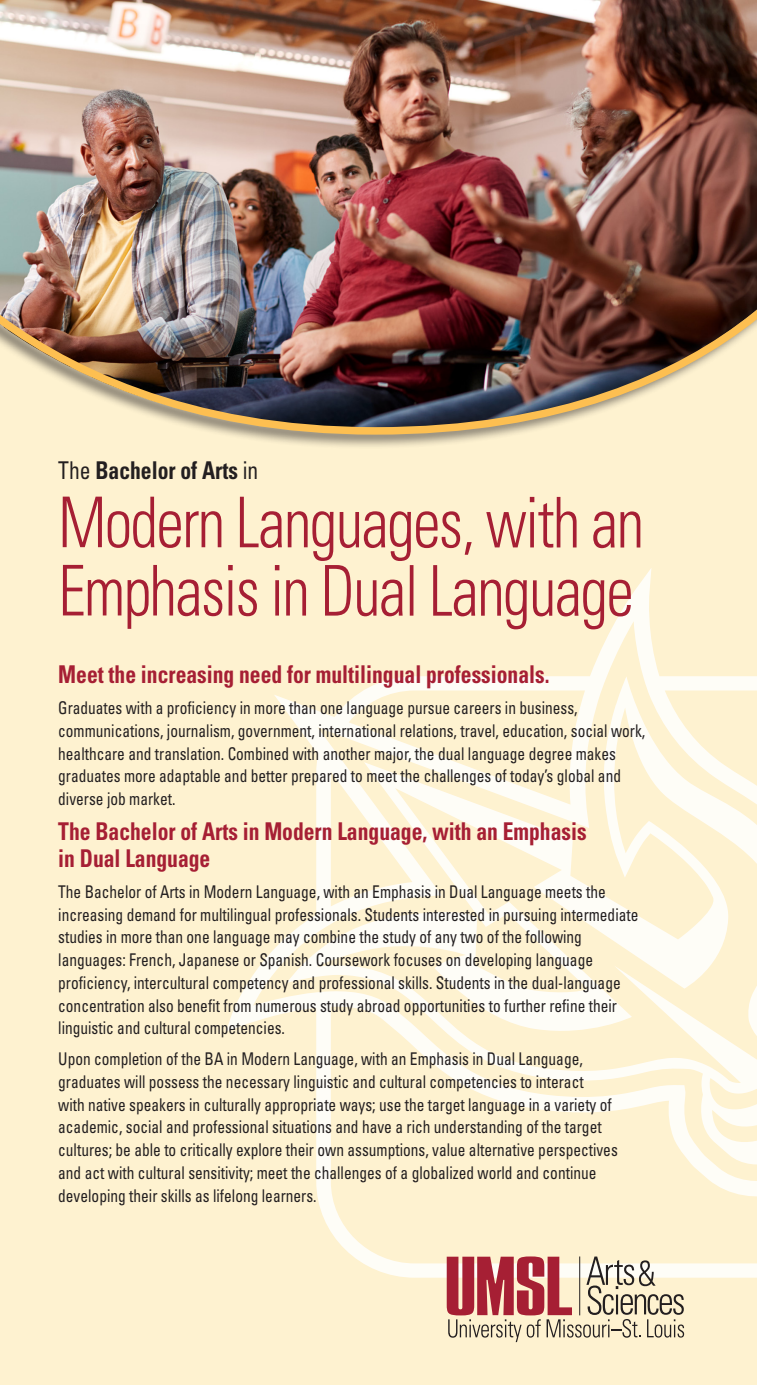
<style>
.page{position:relative;width:757px;height:1385px;background:#fff}
.page>*{position:absolute;margin:0;border:0;box-sizing:border-box;transform-origin:0 0}
.Body_copy_front{font:300 condensed 70px/68.2px "Univers";letter-spacing:-.025em;color:#a61f34;scale:.88 1}
.Body_copy_front-2{font:700 condensed 24.5px/27.1px "Univers";color:#a61f34;scale:.88 1}
.Bold_header_spacing{font:700 condensed 24.5px "Univers";color:#a61f34;scale:.88 1}
.Body_copy_front-3{font:700 condensed 24.5px "Univers";color:#231f20;scale:.88 1}
.Body_copy_front-4{font:condensed 17.5px/22.8px "Univers";color:#231f20;scale:.88 1}
.s1{font-weight:400}
</style>
<div class="page">
<div style="left:0;top:449px;width:757px;height:935px;background:#fef2d0"></div>
<img style="left:0;top:0;width:757px;height:159px">
<div style="left:0;top:163px;width:757px;height:286px;background:#231f20;opacity:.75"></div>
<img style="left:0;top:159px;width:757px;height:279px">
<svg style="left:226px;top:567px;width:531px;height:710px;fill:#fef2d0"></svg>
<svg style="left:447px;top:1256px;width:237px;height:86px;background:#cea597"></svg>
<p class="Body_copy_front-3" style="left:58px;top:455px;width:229px"><span class="s1">The</span> Bachelor of Arts <span class="s1">in</span></p>
<p class="Body_copy_front" style="left:58px;top:487px;width:667px">Modern Languages, with an<br>Emphasis in Dual Language</p>
<p class="Bold_header_spacing" style="left:58px;top:659px;width:560px">Meet the increasing need for multilingual professionals.</p>
<p class="Body_copy_front-4" style="left:58px;top:696px;width:668px">Graduates with a proficiency in more than one language pursue careers in business, communications, journalism, government, international relations, travel, education, social work, healthcare and translation. Combined with another major, the dual language degree makes graduates more adaptable and better prepared to meet the challenges of today’s global and diverse job market.</p>
<p class="Body_copy_front-2" style="left:58px;top:817px;width:602px">The Bachelor of Arts in Modern Language, with an Emphasis in Dual Language</p>
<p class="Body_copy_front-4" style="left:58px;top:879px;width:661px">The Bachelor of Arts in Modern Language, with an Emphasis in Dual Language meets the increasing demand for multilingual professionals. Students interested in pursuing intermediate studies in more than one language may combine the study of any two of the following languages: French, Japanese or Spanish. Coursework focuses on developing language proficiency, intercultural competency and professional skills. Students in the dual-language concentration also benefit from numerous study abroad opportunities to further refine their linguistic and cultural competencies.</p>
<p class="Body_copy_front-4" style="left:58px;top:1047px;width:637px">Upon completion of the BA in Modern Language, with an Emphasis in Dual Language, graduates will possess the necessary linguistic and cultural competencies to interact<br>with native speakers in culturally appropriate ways; use the target language in a variety of academic, social and professional situations and have a rich understanding of the target cultures; be able to critically explore their own assumptions, value alternative perspectives and act with cultural sensitivity; meet the challenges of a globalized world and continue developing their skills as lifelong learners.</p>
</div>
